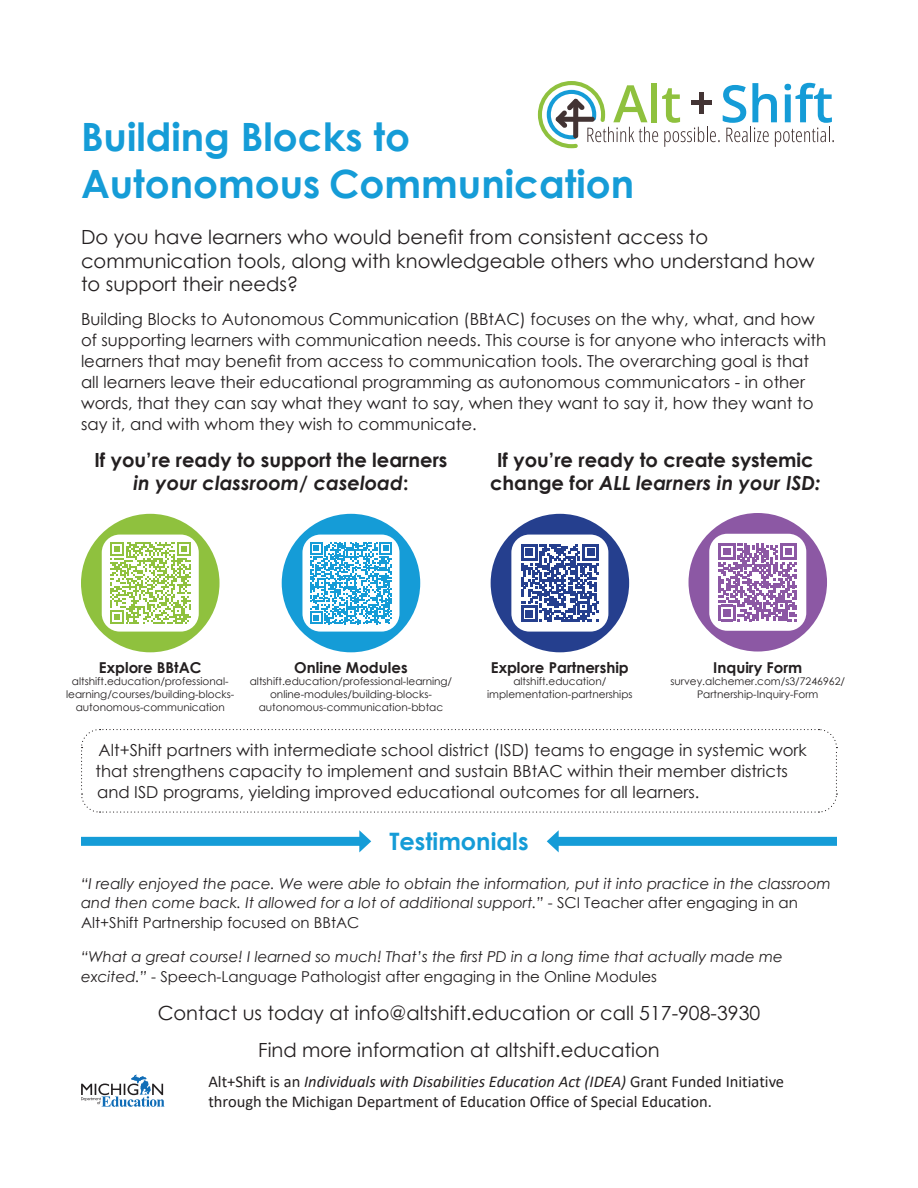
<style>
.page{position:relative;width:918px;height:1188px;background:#fff}
.page>*{position:absolute;margin:0;border:0;box-sizing:border-box;transform-origin:0 0}
.Header_1{font:700 39px/46.8px "Century Gothic";color:#159cd7}
.Testimonial_H2{font:700 24px "Century Gothic";color:#159cd7}
.Intro{font:19.5px/23.4px "Century Gothic";color:#231f20}
.QR_header_2{font:700 19.5px/23.4px "Century Gothic";color:#231f20;text-align:center}
.Contact{font:19.5px "Century Gothic";color:#231f20}
.Body_text{font:16.5px/21px "Century Gothic";color:#231f20}
.t1{font:16.5px/19.8px "Calibri";color:#231f20}
.Testimonial_text{font:italic 15px/19.5px "Century Gothic";color:#231f20}
.QR_label{font:700 15px "Century Gothic";color:#231f20}
.link_text{font:10.5px/12.6px "Century Gothic";color:#231f20;text-align:center}
.s1{font-style:italic}
.s2{font-style:normal}
</style>
<div class="page">
<div style="left:81px;top:514px;width:139px;height:138px;background:#8fc13e;border-radius:50%"></div>
<div style="left:491px;top:514px;width:138px;height:138px;background:#253f8e;border-radius:50%"></div>
<div style="left:282px;top:514px;width:138px;height:138px;background:#159cd7;border-radius:50%"></div>
<div style="left:689px;top:513px;width:138px;height:139px;background:#8c58a4;border-radius:50%"></div>
<svg style="left:81px;top:1075px;width:84px;height:32px"></svg>
<svg style="left:538px;top:81px;width:296px;height:67px"></svg>
<div style="left:692px;top:100px;width:20px;height:5px;background:#433434"></div>
<div style="left:699px;top:93px;width:5px;height:21px;background:#433434"></div>
<svg style="left:81px;top:729px;width:757px;height:84px"></svg>
<div style="left:81px;top:837px;width:282px;height:9px;background:#159cd7"></div>
<svg style="left:359px;top:830px;width:12px;height:22px"></svg>
<div style="left:555px;top:837px;width:282px;height:9px;background:#159cd7"></div>
<svg style="left:547px;top:830px;width:12px;height:22px"></svg>
<div style="left:102px;top:535px;width:97px;height:97px;background:#fff;border-radius:18px"></div>
<svg style="left:110px;top:542px;width:81px;height:82px"></svg>
<div style="left:511px;top:535px;width:97px;height:97px;background:#fff;border-radius:18px"></div>
<svg style="left:521px;top:544px;width:78px;height:78px"></svg>
<div style="left:302px;top:535px;width:97px;height:97px;background:#fff;border-radius:18px"></div>
<svg style="left:310px;top:542px;width:82px;height:82px"></svg>
<div style="left:709px;top:534px;width:97px;height:97px;background:#fff;border-radius:18px"></div>
<svg style="left:719px;top:543px;width:78px;height:78px"></svg>
<h1 class="Header_1" style="left:81px;top:111px;width:555px">Building Blocks to<br>Autonomous Communication</h1>
<p class="Intro" style="left:81px;top:225px;width:735px">Do you have learners who would benefit from consistent access to communication tools, along with knowledgeable others who understand how to support their needs?</p>
<p class="Body_text" style="left:81px;top:309px;width:747px">Building Blocks to Autonomous Communication (BBtAC) focuses on the why, what, and how of supporting learners with communication needs. This course is for anyone who interacts with learners that may benefit from access to communication tools. The overarching goal is that all learners leave their educational programming as autonomous communicators - in other words, that they can say what they want to say, when they want to say it, how they want to say it, and with whom they wish to communicate.</p>
<h2 class="QR_header_2" style="left:94px;top:447px;width:355px">If you’re ready to support the learners <span class="s1">in your classroom/ caseload</span>:</h2>
<h2 class="QR_header_2" style="left:490px;top:447px;width:332px">If you’re ready to create systemic change for <span class="s1">ALL learners in your ISD:</span></h2>
<p class="QR_label" style="left:99px;top:656px;width:104px">Explore BBtAC</p>
<p class="link_text" style="left:66px;top:675px;width:170px">altshift.education/professional&shy;learning/courses/building-blocks&shy;autonomous-communication</p>
<p class="QR_label" style="left:294px;top:656px;width:115px">Online Modules</p>
<p class="link_text" style="left:250px;top:675px;width:204px">altshift.education/professional-learning/ online-modules/building-blocks&shy;autonomous-communication-bbtac</p>
<p class="QR_label" style="left:491px;top:656px;width:139px">Explore Partnership</p>
<p class="link_text" style="left:487px;top:675px;width:147px">altshift.education/ implementation-partnerships</p>
<p class="QR_label" style="left:713px;top:656px;width:91px">Inquiry Form</p>
<p class="link_text" style="left:670px;top:675px;width:176px">survey.alchemer.com/s3/7246962/<br>Partnership-Inquiry-Form</p>
<p class="Body_text" style="left:96px;top:739px;width:713px">Alt+Shift partners with intermediate school district (ISD) teams to engage in systemic work that strengthens capacity to implement and sustain BBtAC within their member districts and ISD programs, yielding improved educational outcomes for all learners.</p>
<h2 class="Testimonial_H2" style="left:389px;top:823px;width:141px">Testimonials</h2>
<p class="Testimonial_text" style="left:81px;top:873px;width:751px">“I really enjoyed the pace. We were able to obtain the information, put it into practice in the classroom and then come back. It allowed for a lot of additional support.” <span class="s2">- SCI Teacher after engaging in an<br>Alt+Shift Partnership focused on BBtAC</span></p>
<p class="Testimonial_text" style="left:81px;top:947px;width:703px">“What a great course! I learned so much! That’s the first PD in a long time that actually made me excited.” <span class="s2">- Speech-Language Pathologist after engaging in the Online Modules</span></p>
<p class="Contact" style="left:158px;top:1000px;width:604px">Contact us today at info@altshift.education or call 517-908-3930</p>
<p class="Contact" style="left:258px;top:1037px;width:403px">Find more information at altshift.education</p>
<p class="t1" style="left:208px;top:1071px;width:577px">Alt+Shift is an <span class="s1">Individuals with Disabilities Education Act (IDEA)</span> Grant Funded Initiative through the Michigan Department of Education Office of Special Education.</p>
</div>
